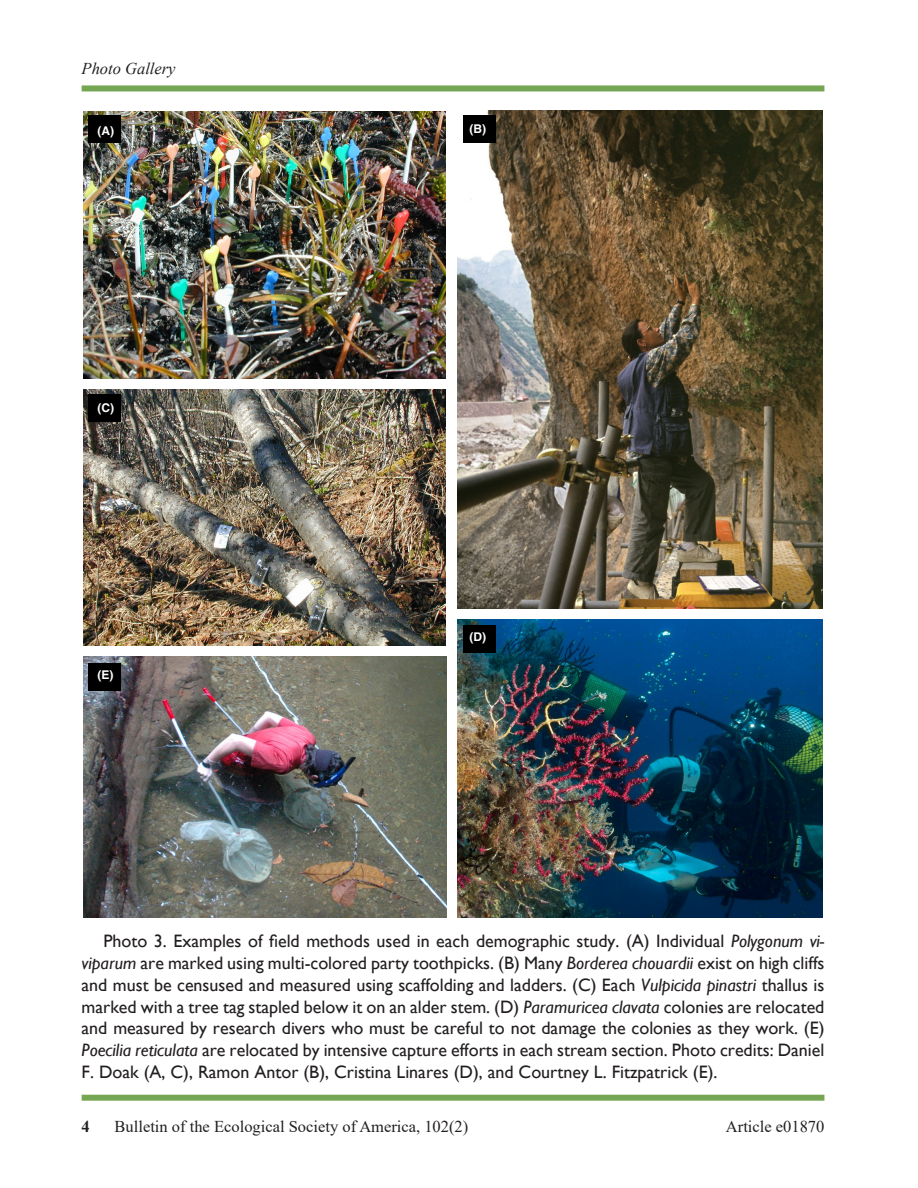
<style>
.page{position:relative;width:918px;height:1188px;background:#fff}
.page>*{position:absolute;margin:0;border:0;box-sizing:border-box;transform-origin:0 0}
.t1{font:18px/21.8px "Gill Sans";color:#231f20;text-align:justify}
.t2{font:16.5px "Times New Roman";color:#231f20}
.t3{font:italic 16.5px "Times New Roman";color:#231f20}
.t4{font:700 16.5px "Times New Roman";color:#231f20}
.t5{font:700 12px "Helvetica";color:#fff}
.s1{font-style:italic}
</style>
<div class="page">
<div style="left:82px;top:85px;width:742px;height:6px;background:#75a654"></div>
<div style="left:82px;top:1095px;width:742px;height:6px;background:#75a654"></div>
<img style="left:83px;top:111px;width:363px;height:267px">
<img style="left:83px;top:390px;width:363px;height:255px">
<img style="left:84px;top:657px;width:362px;height:261px">
<img style="left:458px;top:111px;width:365px;height:497px">
<img style="left:457px;top:620px;width:366px;height:298px">
<div style="left:88px;top:116px;width:33px;height:27px;background:#000"></div>
<div style="left:463px;top:116px;width:32px;height:27px;background:#000"></div>
<div style="left:88px;top:394px;width:33px;height:28px;background:#000"></div>
<div style="left:463px;top:625px;width:32px;height:27px;background:#000"></div>
<div style="left:88px;top:663px;width:33px;height:27px;background:#000"></div>
<p class="t3" style="left:82px;top:57px;width:95px">Photo Gallery</p>
<p class="t5" style="left:98px;top:124px;width:18px">(A)</p>
<p class="t5" style="left:98px;top:401px;width:18px">(C)</p>
<p class="t5" style="left:98px;top:668px;width:17px">(E)</p>
<p class="t5" style="left:470px;top:121px;width:18px">(B)</p>
<p class="t5" style="left:469px;top:629px;width:18px">(D)</p>
<p class="t1" style="left:82px;top:931px;width:744px;text-indent:22px">Photo 3. Examples of field methods used in each demographic study. (A) Individual <span class="s1">Polygonum vi&shy;viparum</span> are marked using multi-colored party toothpicks. (B) Many <span class="s1">Borderea chouardii</span> exist on high cliffs and must be censused and measured using scaffolding and ladders. (C) Each <span class="s1">Vulpicida pinastri</span> thallus is marked with a tree tag stapled below it on an alder stem. (D) <span class="s1">Paramuricea clavata</span> colonies are relocated and measured by research divers who must be careful to not damage the colonies as they work. (E)<br><span class="s1">Poecilia reticulata</span> are relocated by intensive capture efforts in each stream section. Photo credits: Daniel F. Doak (A, C), Ramon Antor (B), Cristina Linares (D), and Courtney L. Fitzpatrick (E).</p>
<p class="t4" style="left:82px;top:1115px;width:10px">4</p>
<p class="t2" style="left:115px;top:1115px;width:355px">Bulletin of the Ecological Society of America, 102(2)</p>
<p class="t2" style="left:726px;top:1115px;width:100px">Article e01870</p>
</div>
